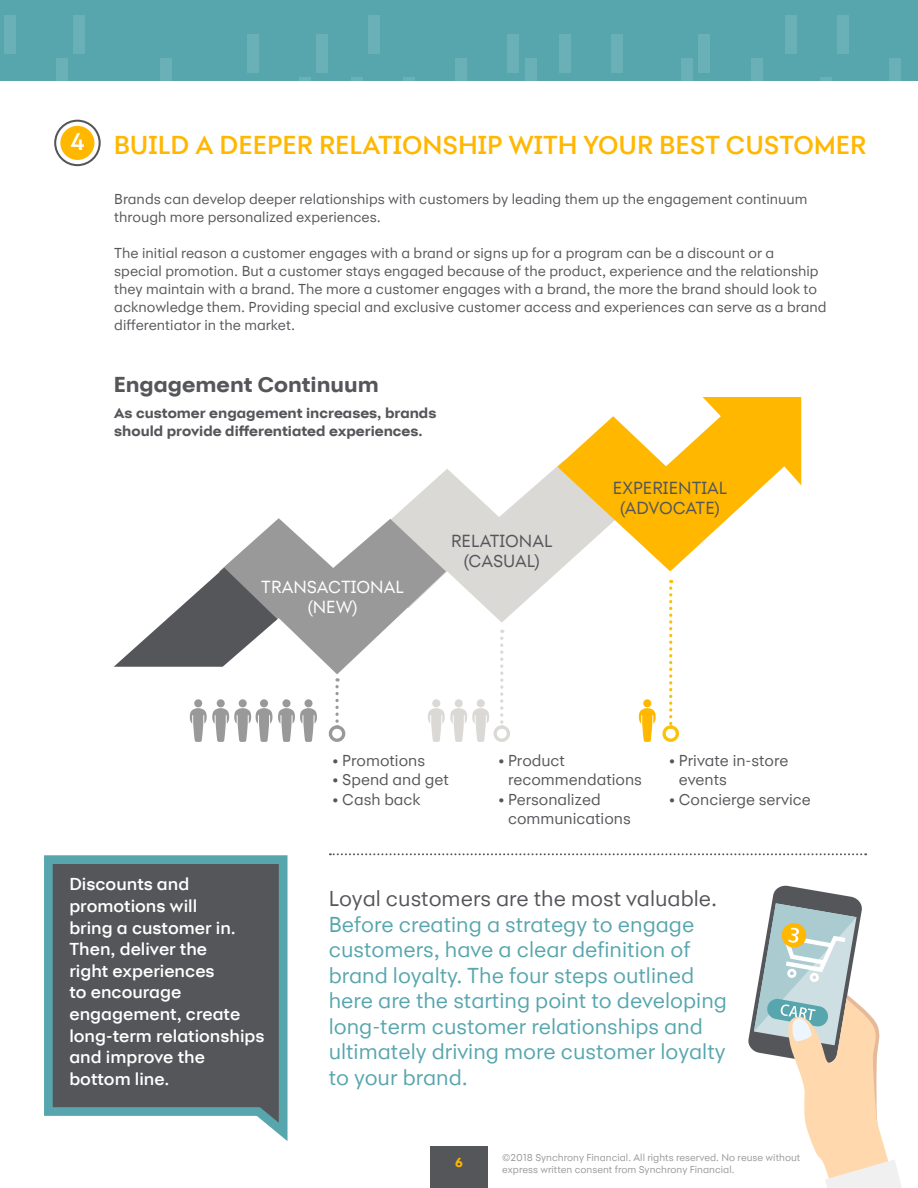
<style>
.page{position:relative;width:918px;height:1188px;background:#fff}
.page>*{position:absolute;margin:0;border:0;box-sizing:border-box;transform-origin:0 0}
.t1{font:500 27px "Synchrony Sans";color:#ffb700}
.t2{font:500 25.05px "Synchrony Sans";color:#fff}
.t3{font:22.5px/25.5px "Synchrony Sans";color:#57a6ae}
.t4{font:22.5px "Synchrony Sans";color:#55565a}
.t5{font:700 22.5px "Synchrony Sans";color:#55565a}
.t6{font:18.3px/20px "Synchrony Sans";color:#55565a;text-align:center}
.t7{font:18.3px/20px "Synchrony Sans";color:#fff;text-align:center}
.t8{font:500 18px/21.6px "Synchrony Sans";color:#fff}
.t9{font:16.5px/19.5px "Synchrony Sans";color:#55565a}
.t10{font:15px/18px "Synchrony Sans";color:#55565a}
.t11{font:700 15px/18px "Synchrony Sans";color:#55565a}
.t12{font:700 13.5px "Synchrony Sans";color:#ffb700}
.t13{font:10.5px/12px "Synchrony Sans";color:#99999a}
</style>
<div class="page">
<div style="left:430px;top:1147px;width:58px;height:41px;background:#55565a"></div>
<div style="left:60px;top:126px;width:34px;height:34px;background:#ffb700;border-radius:50%"></div>
<div style="left:54px;top:120px;width:47px;height:46px;border:2px solid #55565a;border-radius:50%"></div>
<div style="left:0;top:0;width:918px;height:81px;background:#57a6ae"></div>
<div style="left:4px;top:15px;width:12px;height:38px;background:#6ab0b7"></div>
<div style="left:73px;top:15px;width:12px;height:38px;background:#6ab0b7"></div>
<div style="left:160px;top:59px;width:12px;height:22px;background:#6ab0b7"></div>
<div style="left:56px;top:59px;width:12px;height:22px;background:#6ab0b7"></div>
<svg style="left:351px;top:78px;width:12px;height:3px"></svg>
<div style="left:247px;top:34px;width:12px;height:38px;background:#6ab0b7"></div>
<svg style="left:299px;top:78px;width:12px;height:3px"></svg>
<div style="left:368px;top:15px;width:12px;height:38px;background:#6ab0b7"></div>
<svg style="left:403px;top:78px;width:12px;height:3px"></svg>
<div style="left:316px;top:34px;width:12px;height:38px;background:#6ab0b7"></div>
<div style="left:455px;top:59px;width:12px;height:22px;background:#6ab0b7"></div>
<div style="left:612px;top:34px;width:11px;height:38px;background:#6ab0b7"></div>
<div style="left:525px;top:59px;width:12px;height:22px;background:#6ab0b7"></div>
<div style="left:507px;top:34px;width:12px;height:38px;background:#6ab0b7"></div>
<div style="left:559px;top:34px;width:12px;height:38px;background:#6ab0b7"></div>
<div style="left:681px;top:59px;width:12px;height:22px;background:#6ab0b7"></div>
<div style="left:698px;top:34px;width:12px;height:38px;background:#6ab0b7"></div>
<div style="left:785px;top:15px;width:12px;height:38px;background:#6ab0b7"></div>
<div style="left:751px;top:59px;width:12px;height:22px;background:#6ab0b7"></div>
<svg style="left:820px;top:78px;width:12px;height:3px"></svg>
<div style="left:889px;top:59px;width:12px;height:22px;background:#6ab0b7"></div>
<div style="left:837px;top:15px;width:12px;height:38px;background:#6ab0b7"></div>
<svg style="left:748px;top:885px;width:154px;height:303px"></svg>
<svg style="left:114px;top:397px;width:687px;height:345px"></svg>
<svg style="left:330px;top:853px;width:536px;height:2px"></svg>
<svg style="left:44px;top:855px;width:244px;height:286px;background:#636e72"></svg>
<h2 class="t2" style="left:70px;top:127px;width:17px">4</h2>
<h1 class="t1" style="left:114px;top:129px;width:754px">BUILD A DEEPER RELATIONSHIP WITH YOUR BEST CUSTOMER</h1>
<p class="t10" style="left:114px;top:189px;width:695px">Brands can develop deeper relationships with customers by leading them up the engagement continuum through more personalized experiences.</p>
<p class="t10" style="left:114px;top:243px;width:714px">The initial reason a customer engages with a brand or signs up for a program can be a discount or a<br>special promotion. But a customer stays engaged because of the product, experience and the relationship they maintain with a brand. The more a customer engages with a brand, the more the brand should look to acknowledge them. Providing special and exclusive customer access and experiences can serve as a brand differentiator in the market.</p>
<h3 class="t5" style="left:114px;top:371px;width:267px">Engagement Continuum</h3>
<p class="t11" style="left:114px;top:403px;width:324px">As customer engagement increases, brands should provide differentiated experiences.</p>
<p class="t7" style="left:261px;top:577px;width:144px">TRANSACTIONAL (NEW)</p>
<p class="t6" style="left:451px;top:531px;width:103px">RELATIONAL (CASUAL)</p>
<p class="t6" style="left:613px;top:478px;width:116px">EXPERIENTIAL (ADVOCATE)</p>
<p class="t9" style="left:333px;top:750px;width:94px">• Promotions</p>
<p class="t9" style="left:333px;top:770px;width:118px">• Spend and get</p>
<p class="t9" style="left:333px;top:789px;width:90px">• Cash back</p>
<p class="t9" style="left:508px;top:750px;width:135px;text-indent:-10px">• Product recommendations</p>
<p class="t9" style="left:508px;top:789px;width:124px;text-indent:-10px">• Personalized communications</p>
<p class="t9" style="left:679px;top:750px;width:111px;text-indent:-10px">• Private in-store events</p>
<p class="t9" style="left:669px;top:789px;width:143px">• Concierge service</p>
<p class="t8" style="left:69px;top:873px;width:197px">Discounts and promotions will<br>bring a customer in.<br>Then, deliver the<br>right experiences<br>to encourage engagement, create long-term relationships and improve the bottom line.</p>
<h3 class="t4" style="left:329px;top:886px;width:390px">Loyal customers are the most valuable.</h3>
<p class="t3" style="left:329px;top:911px;width:400px">Before creating a strategy to engage customers, have a clear definition of brand loyalty. The four steps outlined here are the starting point to developing long-term customer relationships and ultimately driving more customer loyalty to your brand.</p>
<p class="t12" style="left:455px;top:1154px;width:9px">6</p>
<p class="t13" style="left:502px;top:1151px;width:300px">©2018 Synchrony Financial. All rights reserved. No reuse without express written consent from Synchrony Financial.</p>
</div>
